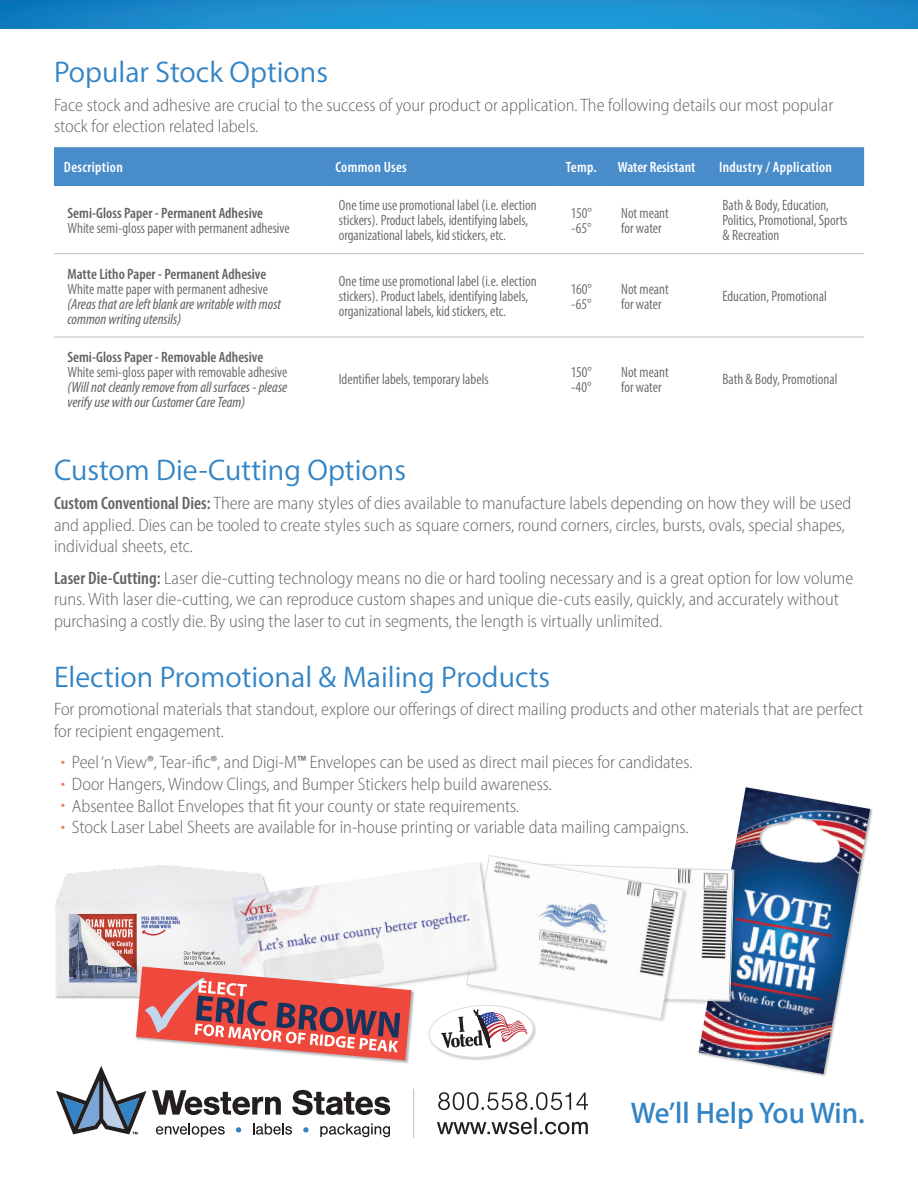
<style>
.page{position:relative;width:918px;height:1188px;background:#fff}
.page>*{position:absolute;margin:0;border:0;box-sizing:border-box;transform-origin:0 0}
.t1{font:30px "Myriad Variable Concept";letter-spacing:.165em;color:#3384c5}
.t2{font:18px/21.6px "Myriad Variable Concept";letter-spacing:.1em;color:#636366}
.t3{font:15px/15px "Myriad Variable Concept";letter-spacing:.02em;color:#636366}
.t4{font:italic 15px/15px "Myriad Variable Concept";letter-spacing:.025em;color:#636366}
.t5{font:15px "Myriad Variable Concept";letter-spacing:.07em;color:#fff}
.s1{color:#f37962}
.s2{font-family:"Myriad Pro";font-stretch:condensed}
</style>
<div class="page">
<img style="left:0;top:0;width:918px;height:28px">
<svg style="left:156px;top:1123px;width:69px;height:14px"></svg>
<svg style="left:236px;top:1127px;width:5px;height:6px"></svg>
<svg style="left:253px;top:1123px;width:39px;height:12px"></svg>
<svg style="left:303px;top:1127px;width:6px;height:6px"></svg>
<svg style="left:320px;top:1123px;width:70px;height:14px"></svg>
<svg style="left:292px;top:1090px;width:98px;height:25px"></svg>
<svg style="left:152px;top:1090px;width:129px;height:25px"></svg>
<svg style="left:56px;top:1066px;width:90px;height:68px"></svg>
<svg style="left:437px;top:1118px;width:151px;height:16px"></svg>
<svg style="left:438px;top:1092px;width:150px;height:18px"></svg>
<hr style="left:413px;top:1089px;width:1px;height:49px;background:#bcbdc0">
<div style="left:54px;top:147px;width:810px;height:38px;background:#498cca"></div>
<hr style="left:54px;top:337px;width:271px;height:1px;background:#bcbdc0">
<hr style="left:325px;top:337px;width:230px;height:1px;background:#bcbdc0">
<hr style="left:555px;top:337px;width:53px;height:1px;background:#bcbdc0">
<hr style="left:608px;top:337px;width:101px;height:1px;background:#bcbdc0">
<hr style="left:709px;top:337px;width:155px;height:1px;background:#bcbdc0">
<hr style="left:54px;top:185px;width:271px;height:1px;background:#498cca">
<hr style="left:325px;top:185px;width:230px;height:1px;background:#498cca">
<hr style="left:555px;top:185px;width:53px;height:1px;background:#498cca">
<hr style="left:608px;top:185px;width:101px;height:1px;background:#498cca">
<hr style="left:709px;top:185px;width:155px;height:1px;background:#498cca">
<hr style="left:54px;top:253px;width:271px;height:1px;background:#bcbdc0">
<hr style="left:325px;top:253px;width:230px;height:1px;background:#bcbdc0">
<hr style="left:555px;top:253px;width:53px;height:1px;background:#bcbdc0">
<hr style="left:608px;top:253px;width:101px;height:1px;background:#bcbdc0">
<hr style="left:709px;top:253px;width:155px;height:1px;background:#bcbdc0">
<img style="left:726px;top:787px;width:144px;height:287px">
<img style="left:734px;top:857px;width:18px;height:160px">
<img style="left:55px;top:865px;width:177px;height:134px">
<img style="left:232px;top:870px;width:196px;height:113px">
<div style="left:428px;top:1005px;width:108px;height:56px;background:#231f20;opacity:.22"></div>
<svg style="left:428px;top:855px;width:306px;height:204px"></svg>
<div style="left:136px;top:966px;width:279px;height:98px;background:#231f20;opacity:.33"></div>
<svg style="left:136px;top:967px;width:275px;height:93px"></svg>
<h1 class="t1" style="left:54px;top:55px;width:272px">Popular Stock Options</h1>
<p class="t2" style="left:54px;top:94px;width:780px">Face stock and adhesive are crucial to the success of your product or application. The following details our most popular stock for election related labels.</p>
<p class="t5" style="left:64px;top:158px;width:59px">Description</p>
<p class="t5" style="left:335px;top:158px;width:72px">Common Uses</p>
<p class="t5" style="left:566px;top:158px;width:32px">Temp.</p>
<p class="t5" style="left:618px;top:158px;width:78px">Water Resistant</p>
<p class="t5" style="left:719px;top:158px;width:114px">Industry / Application</p>
<p class="t3" style="left:68px;top:205px;width:223px">Semi-Gloss Paper - Permanent Adhesive<br>White semi-gloss paper with permanent adhesive</p>
<p class="t3" style="left:339px;top:198px;width:199px">One time use promotional label (i.e. election stickers). Product labels, identifying labels, organizational labels, kid stickers, etc.</p>
<p class="t3" style="left:571px;top:205px;width:22px">150° -65°</p>
<p class="t3" style="left:621px;top:205px;width:49px">Not meant for water</p>
<p class="t3" style="left:723px;top:198px;width:126px">Bath &amp; Body, Education,<br>Politics, Promotional, Sports &amp; Recreation</p>
<p class="t3" style="left:68px;top:266px;width:202px">Matte Litho Paper - Permanent Adhesive<br>White matte paper with permanent adhesive</p>
<p class="t4" style="left:68px;top:296px;width:215px">(Areas that are left blank are writable with most common writing utensils)</p>
<p class="t3" style="left:339px;top:273px;width:199px">One time use promotional label (i.e. election stickers). Product labels, identifying labels, organizational labels, kid stickers, etc.</p>
<p class="t3" style="left:571px;top:281px;width:22px">160° -65°</p>
<p class="t3" style="left:621px;top:281px;width:49px">Not meant for water</p>
<p class="t3" style="left:723px;top:288px;width:106px">Education, Promotional</p>
<p class="t3" style="left:67px;top:349px;width:221px">Semi-Gloss Paper - Removable Adhesive<br>White semi-gloss paper with removable adhesive</p>
<p class="t4" style="left:67px;top:379px;width:221px">(Will not cleanly remove from all surfaces - please verify use with our Customer Care Team)</p>
<p class="t3" style="left:339px;top:372px;width:151px">Identifier labels, temporary labels</p>
<p class="t3" style="left:571px;top:364px;width:22px">150° -40°</p>
<p class="t3" style="left:621px;top:364px;width:49px">Not meant for water</p>
<p class="t3" style="left:723px;top:372px;width:116px">Bath &amp; Body, Promotional</p>
<h1 class="t1" style="left:54px;top:453px;width:350px">Custom Die-Cutting Options</h1>
<p class="t2" style="left:54px;top:492px;width:797px">Custom Conventional Dies: There are many styles of dies available to manufacture labels depending on how they will be used and applied. Dies can be tooled to create styles such as square corners, round corners, circles, bursts, ovals, special shapes, individual sheets, etc.</p>
<p class="t2" style="left:54px;top:567px;width:799px">Laser Die-Cutting: Laser die-cutting technology means no die or hard tooling necessary and is a great option for low volume runs. With laser die-cutting, we can reproduce custom shapes and unique die-cuts easily, quickly, and accurately without purchasing a costly die. By using the laser to cut in segments, the length is virtually unlimited.</p>
<h1 class="t1" style="left:54px;top:659px;width:494px">Election Promotional &amp; Mailing Products</h1>
<p class="t2" style="left:54px;top:698px;width:810px">For promotional materials that standout, explore our offerings of direct mailing products and other materials that are perfect for recipient engagement.</p>
<p class="t2" style="left:61px;top:752px;width:633px"><span class="s1">•</span> Peel ‘n View<span class="s2">®</span>, Tear-ific<span class="s2">®</span>, and Digi-M<span class="s2">™</span> Envelopes can be used as direct mail pieces for candidates.</p>
<p class="t2" style="left:61px;top:773px;width:493px"><span class="s1">•</span> Door Hangers, Window Clings, and Bumper Stickers help build awareness.</p>
<p class="t2" style="left:61px;top:795px;width:460px"><span class="s1">•</span> Absentee Ballot Envelopes that fit your county or state requirements.</p>
<p class="t2" style="left:61px;top:816px;width:629px"><span class="s1">•</span> Stock Laser Label Sheets are available for in-house printing or variable data mailing campaigns.</p>
<h1 class="t1" style="left:631px;top:1096px;width:234px">We’ll Help You Win.</h1>
</div>
